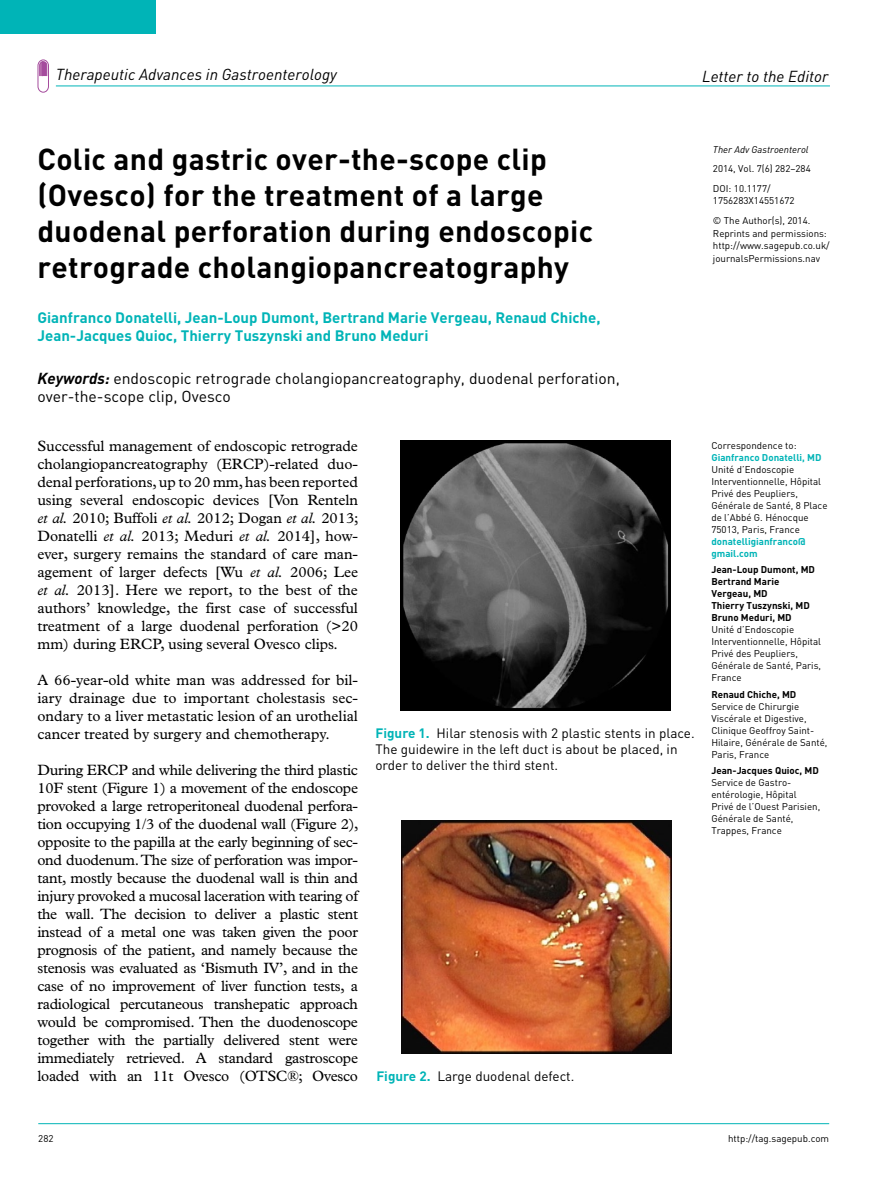
<style>
.page{position:relative;width:893px;height:1191px;background:#fff}
.page>*{position:absolute;margin:0;border:0;box-sizing:border-box;transform-origin:0 0}
.t1{font:700 30px/36px "DIN";letter-spacing:.01em;color:#000}
.t2{font:15.75px/18px "DIN";color:#000}
.t3{font:italic 15.75px "DIN";color:#000}
.t4{font:15px/18px "Plantin Std";letter-spacing:-.005em;color:#000;text-align:justify}
.t5{font:700 15px/18px "DIN";color:#00b4b7}
.t6{font:13.5px/15.8px "DIN";color:#000}
.t7{font:9.75px/12px "DIN";color:#000}
.t8{font:700 9.75px/12px "DIN";color:#000}
.t9{font:700 9.75px/12px "DIN";color:#00b4b7}
.t10{font:italic 9.75px "DIN";color:#000}
.s1{font-weight:700;font-style:italic}
.s2{font-style:italic}
.s3{font-weight:700;color:#00b4b7}
</style>
<div class="page">
<hr style="left:38px;top:1123px;width:791px;height:1px;background:#00b4b7">
<div style="left:0;top:0;width:155px;height:34px;background:#00b4b7"></div>
<hr style="left:56px;top:86px;width:774px;height:1px;background:#00b4b7">
<svg style="left:37px;top:59px;width:12px;height:34px"></svg>
<img style="left:401px;top:440px;width:270px;height:270px">
<img style="left:402px;top:820px;width:270px;height:233px">
<p class="t3" style="left:56px;top:65px;width:282px">Therapeutic Advances in Gastroenterology</p>
<p class="t3" style="left:702px;top:66px;width:128px">Letter to the Editor</p>
<h1 class="t1" style="left:37px;top:139px;width:557px">Colic and gastric over-the-scope clip (Ovesco) for the treatment of a large duodenal perforation during endoscopic retrograde cholangiopancreatography</h1>
<p class="t5" style="left:37px;top:307px;width:565px">Gianfranco Donatelli, Jean-Loup Dumont, Bertrand Marie Vergeau, Renaud Chiche,<br>Jean-Jacques Quioc, Thierry Tuszynski and Bruno Meduri</p>
<p class="t2" style="left:37px;top:369px;width:584px"><span class="s1">Keywords:</span> endoscopic retrograde cholangiopancreatography, duodenal perforation, over-the-scope clip, Ovesco</p>
<p class="t4" style="left:37px;top:437px;width:323px">Successful management of endoscopic retrograde cholangiopancreatography (ERCP)-related duo&shy;denal perforations, up to 20 mm, has been reported using several endoscopic devices [Von Renteln <span class="s2">et al.</span> 2010; Buffoli <span class="s2">et al.</span> 2012; Dogan <span class="s2">et al.</span> 2013; Donatelli <span class="s2">et al.</span> 2013; Meduri <span class="s2">et al.</span> 2014], how&shy;ever, surgery remains the standard of care man&shy;agement of larger defects [Wu <span class="s2">et al.</span> 2006; Lee <span class="s2">et al.</span> 2013]. Here we report, to the best of the authors’ knowledge, the first case of successful treatment of a large duodenal perforation (&gt;20 mm) during ERCP, using several Ovesco clips.</p>
<p class="t4" style="left:37px;top:671px;width:322px">A 66-year-old white man was addressed for bil&shy;iary drainage due to important cholestasis sec&shy;ondary to a liver metastatic lesion of an urothelial cancer treated by surgery and chemotherapy.</p>
<p class="t4" style="left:37px;top:761px;width:323px">During ERCP and while delivering the third plastic 10F stent (Figure 1) a movement of the endoscope provoked a large retroperitoneal duodenal perfora&shy;tion occupying 1/3 of the duodenal wall (Figure 2), opposite to the papilla at the early beginning of sec&shy;ond duodenum. The size of perforation was impor&shy;tant, mostly because the duodenal wall is thin and injury provoked a mucosal laceration with tearing of the wall. The decision to deliver a plastic stent instead of a metal one was taken given the poor prognosis of the patient, and namely because the stenosis was evaluated as ‘Bismuth IV’, and in the case of no improvement of liver function tests, a radiological percutaneous transhepatic approach would be compromised. Then the duodenoscope together with the partially delivered stent were immediately retrieved. A standard gastroscope loaded with an 11t Ovesco (OTSC®; Ovesco</p>
<p class="t6" style="left:375px;top:725px;width:321px"><span class="s3">Figure 1.</span> Hilar stenosis with 2 plastic stents in place.<br>The guidewire in the left duct is about be placed, in order to deliver the third stent.</p>
<p class="t6" style="left:376px;top:1068px;width:200px"><span class="s3">Figure 2.</span> Large duodenal defect.</p>
<p class="t10" style="left:713px;top:143px;width:97px">Ther Adv Gastroenterol</p>
<p class="t7" style="left:713px;top:159px;width:99px;line-height:19.5px">2014, Vol. 7(6) 282–284<br>DOI: 10.1177/</p>
<p class="t7" style="left:713px;top:191px;width:99px;line-height:19.5px">1756283X14551672<br>© The Author(s), 2014.</p>
<p class="t7" style="left:713px;top:226px;width:118px;line-height:12.8px">Reprints and permissions: http://www.sagepub.co.uk/ journalsPermissions.nav</p>
<p class="t7" style="left:711px;top:439px;width:87px">Correspondence to:</p>
<p class="t9" style="left:711px;top:450px;width:112px">Gianfranco Donatelli, MD</p>
<p class="t7" style="left:711px;top:463px;width:118px">Unité d’Endoscopie<br>Interventionnelle, Hôpital<br>Privé des Peupliers,<br>Générale de Santé, 8 Place de l’Abbé G. Hénocque<br>75013, Paris, France</p>
<p class="t9" style="left:711px;top:534px;width:96px">donatelligianfranco@ gmail.com</p>
<p class="t8" style="left:711px;top:563px;width:105px">Jean-Loup Dumont, MD<br>Bertrand Marie<br>Vergeau, MD<br>Thierry Tuszynski, MD<br>Bruno Meduri, MD</p>
<p class="t7" style="left:711px;top:623px;width:111px">Unité d’Endoscopie<br>Interventionnelle, Hôpital<br>Privé des Peupliers,<br>Générale de Santé, Paris,<br>France</p>
<p class="t8" style="left:711px;top:687px;width:86px">Renaud Chiche, MD</p>
<p class="t7" style="left:711px;top:700px;width:118px">Service de Chirurgie<br>Viscérale et Digestive,<br>Clinique Geoffroy Saint-<br>Hilaire, Générale de Santé,<br>Paris, France</p>
<p class="t8" style="left:711px;top:764px;width:109px">Jean-Jacques Quioc, MD</p>
<p class="t7" style="left:711px;top:776px;width:110px">Service de Gastro&shy;entérologie, Hôpital<br>Privé de l’Ouest Parisien,<br>Générale de Santé,<br>Trappes, France</p>
<p class="t7" style="left:38px;top:1132px;width:17px">282</p>
<p class="t7" style="left:728px;top:1132px;width:103px">http://tag.sagepub.com</p>
</div>
